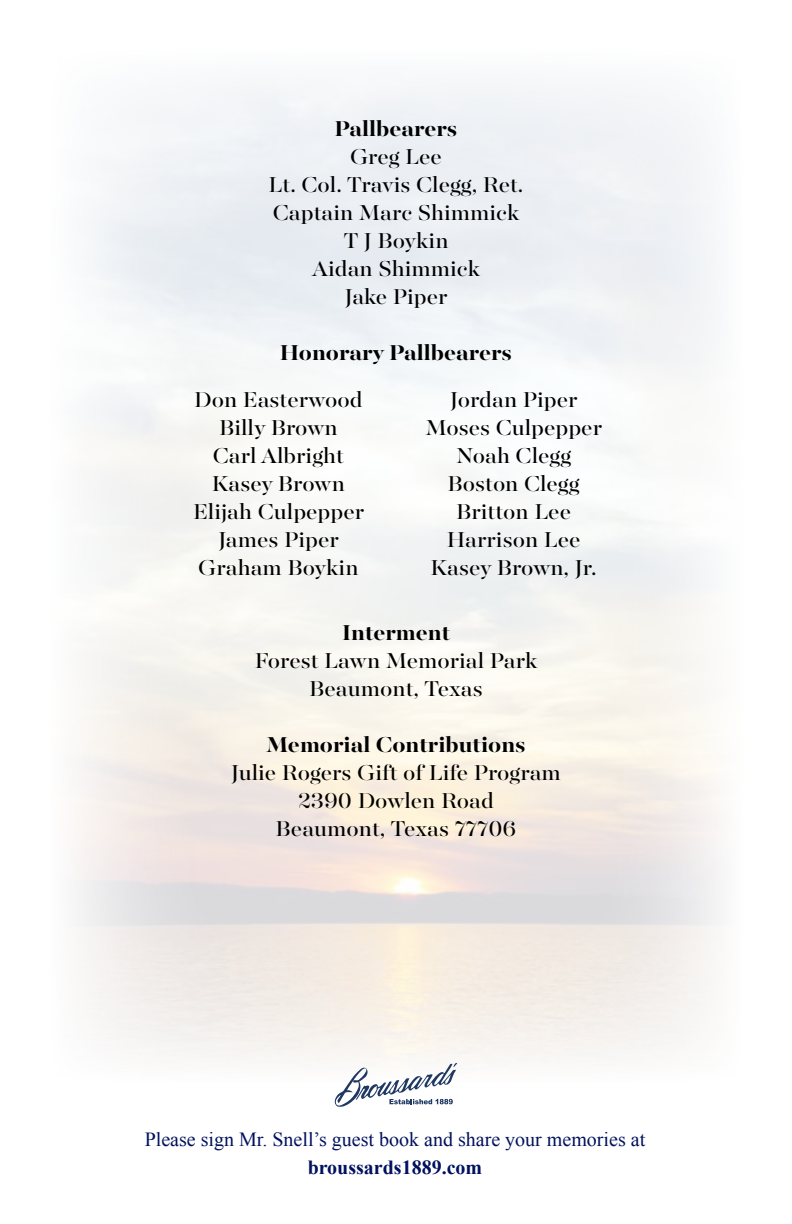
<style>
.page{position:relative;width:792px;height:1224px;background:#fff}
.page>*{position:absolute;margin:0;border:0;box-sizing:border-box;transform-origin:0 0}
.t1{font:24px/28px "Majesti Banner";color:#000;text-align:center}
.t2{font:700 24px "Majesti Banner";color:#000}
.t3{font:20px "Times New Roman";color:#00115e}
.t4{font:700 20px "Times New Roman";color:#00115e}
</style>
<div class="page">
<svg style="left:335px;top:1063px;width:122px;height:44px"></svg>
<p class="t2" style="left:335px;top:113px;width:124px">Pallbearers</p>
<p class="t1" style="left:269px;top:144px;width:256px">Greg Lee<br>Lt. Col. Travis Clegg, Ret.<br>Captain Marc Shimmick<br>T J Boykin<br>Aidan Shimmick<br>Jake Piper</p>
<p class="t2" style="left:280px;top:337px;width:234px">Honorary Pallbearers</p>
<p class="t1" style="left:193px;top:388px;width:173px">Don Easterwood<br>Billy Brown<br>Carl Albright<br>Kasey Brown<br>Elijah Culpepper<br>James Piper<br>Graham Boykin</p>
<p class="t1" style="left:426px;top:388px;width:178px">Jordan Piper<br>Moses Culpepper<br>Noah Clegg<br>Boston Clegg<br>Britton Lee<br>Harrison Lee<br>Kasey Brown, Jr.</p>
<p class="t2" style="left:342px;top:617px;width:110px">Interment</p>
<p class="t1" style="left:255px;top:648px;width:284px">Forest Lawn Memorial Park<br>Beaumont, Texas</p>
<p class="t2" style="left:266px;top:729px;width:261px">Memorial Contributions</p>
<p class="t1" style="left:231px;top:760px;width:331px">Julie Rogers Gift of Life Program<br>2390 Dowlen Road<br>Beaumont, Texas 77706</p>
<p class="t3" style="left:145px;top:1126px;width:502px">Please sign Mr. Snell’s guest book and share your memories at</p>
<p class="t4" style="left:308px;top:1153px;width:176px">broussards1889.com</p>
</div>
